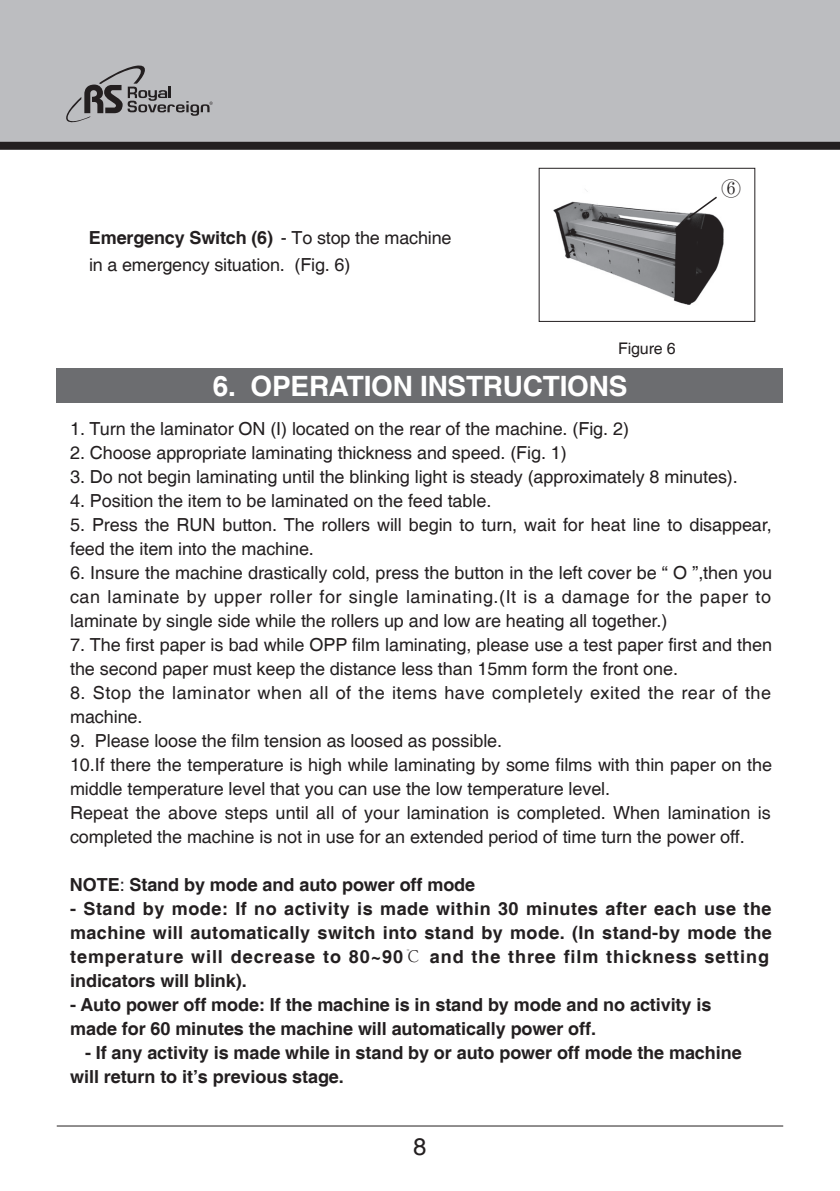
<style>
.page{position:relative;width:840px;height:1191px;background:#fff}
.page>*{position:absolute;margin:0;border:0;box-sizing:border-box;transform-origin:0 0}
.t1{font:700 28px "Helvetica";letter-spacing:-.01em;color:#fff}
.t2{font:24px "Helvetica";color:#231f20}
.t3{font:300 20px "Adobe Song Std";color:#231f20}
.t4{font:18px/24px "Helvetica";letter-spacing:-.005em;color:#231f20}
.t5{font:700 18px/24px "Helvetica";letter-spacing:-.005em;color:#231f20}
.t6{font:700 18px/24px "Helvetica";letter-spacing:.03em;color:#231f20}
.t7{font:18px/24px "Helvetica";letter-spacing:.025em;color:#231f20}
.t8{font:16px "Helvetica";letter-spacing:-.01em;color:#231f20}
.s1{font-weight:700}
.s2{font-weight:400}
.s3{font-family:"Adobe Song Std";font-weight:300}
</style>
<div class="page">
<div style="left:0;top:0;width:839px;height:142px;background:#bcbdc0"></div>
<div style="left:0;top:142px;width:839px;height:8px;background:#231f20"></div>
<hr style="left:57px;top:1125px;width:725px;height:1px;background:#231f20">
<div style="left:57px;top:369px;width:725px;height:34px;background:#6c6d70"></div>
<svg style="left:66px;top:65px;width:146px;height:58px"></svg>
<img style="left:553px;top:189px;width:171px;height:116px">
<div style="left:538px;top:168px;width:216px;height:154px;border:1px solid #231f20"></div>
<svg style="left:687px;top:195px;width:31px;height:24px"></svg>
<p class="t4" style="left:89px;top:225px;width:364px;line-height:27.2px"><span class="s1">Emergency Switch (6)</span> - To stop the machine in a emergency situation. (Fig. 6)</p>
<p class="t8" style="left:618px;top:338px;width:59px">Figure 6</p>
<h1 class="t1" style="left:212px;top:369px;width:416px">6. OPERATION INSTRUCTIONS</h1>
<p class="t3" style="left:720px;top:178px;width:21px">⑥</p>
<p class="t4" style="left:70px;top:417px;width:560px">1. Turn the laminator ON (I) located on the rear of the machine. (Fig. 2)</p>
<p class="t4" style="left:70px;top:441px;width:498px">2. Choose appropriate laminating thickness and speed. (Fig. 1)</p>
<p class="t4" style="left:70px;top:465px;width:669px">3. Do not begin laminating until the blinking light is steady (approximately 8 minutes).</p>
<p class="t4" style="left:70px;top:489px;width:422px">4. Position the item to be laminated on the feed table.</p>
<p class="t4" style="left:70px;top:513px;width:702px">5. Press the RUN button. The rollers will begin to turn, wait for heat line to disappear, feed the item into the machine.</p>
<p class="t4" style="left:70px;top:561px;width:703px;text-align:justify">6. Insure the machine drastically cold, press the button in the left cover be “ O ”,then you can laminate by upper roller for single laminating.(It is a damage for the paper to laminate by single side while the rollers up and low are heating all together.)</p>
<p class="t4" style="left:70px;top:633px;width:703px">7. The first paper is bad while OPP film laminating, please use a test paper first and then the second paper must keep the distance less than 15mm form the front one.</p>
<p class="t7" style="left:70px;top:681px;width:702px">8. Stop the laminator when all of the items have completely exited the rear of the machine.</p>
<p class="t4" style="left:70px;top:729px;width:703px">9. Please loose the film tension as loosed as possible.<br>10.If there the temperature is high while laminating by some films with thin paper on the middle temperature level that you can use the low temperature level.<br>Repeat the above steps until all of your lamination is completed. When lamination is completed the machine is not in use for an extended period of time turn the power off.</p>
<p class="t5" style="left:70px;top:874px;width:406px">NOTE<span class="s2">:</span> Stand by mode and auto power off mode</p>
<p class="t6" style="left:70px;top:898px;width:702px">- Stand by mode: If no activity is made within 30 minutes after each use the machine will automatically switch into stand by mode. (In stand-by mode the temperature will decrease to 80~90<span class="s3">℃</span> and the three film thickness setting indicators will blink).</p>
<p class="t5" style="left:70px;top:994px;width:642px">- Auto power off mode: If the machine is in stand by mode and no activity is made for 60 minutes the machine will automatically power off.</p>
<p class="t5" style="left:70px;top:1042px;width:672px;text-indent:15px">- If any activity is made while in stand by or auto power off mode the machine will return to it’s previous stage.</p>
<h2 class="t2" style="left:413px;top:1132px;width:15px">8</h2>
</div>
